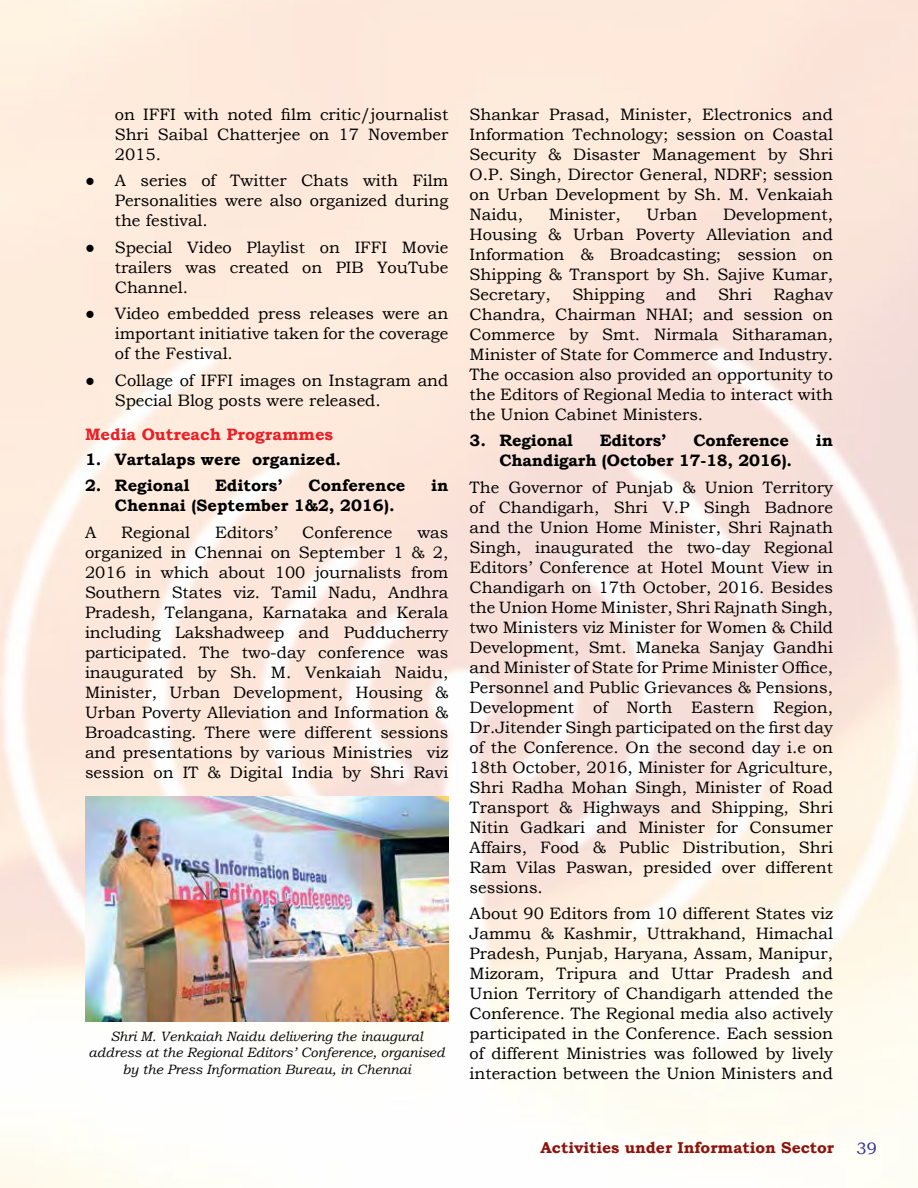
<style>
.page{position:relative;width:918px;height:1188px;background:#fff}
.page>*{position:absolute;margin:0;border:0;box-sizing:border-box;transform-origin:0 0}
.t1{font:16.5px/20px "Bookman Old Style";color:#000;text-align:justify}
.t2{font:700 16.5px "Bookman Old Style";color:#000}
.t3{font:700 16.5px "Bookman Old Style";color:#ed1d24}
.t4{font:16.5px "Bookman Old Style";color:#2e3092}
.t5{font:700 15.75px "Bookman Old Style";color:#8d120e}
.t6{font:italic 13.5px/16.2px "Bookman Old Style";color:#000;text-align:center}
.s1{font-weight:700}
</style>
<div class="page">
<img style="left:0;top:0;width:918px;height:1188px">
<img style="left:85px;top:797px;width:363px;height:225px">
<p class="t1" style="left:115px;top:104px;width:335px">on IFFI with noted film critic/journalist Shri Saibal Chatterjee on 17 November 2015.</p>
<p class="t1" style="left:115px;top:171px;width:335px;text-indent:-30px">● A series of Twitter Chats with Film Personalities were also organized during the festival.</p>
<p class="t1" style="left:115px;top:237px;width:335px;text-indent:-30px">● Special Video Playlist on IFFI Movie trailers was created on PIB YouTube Channel.</p>
<p class="t1" style="left:115px;top:304px;width:335px;text-indent:-30px">● Video embedded press releases were an important initiative taken for the coverage of the Festival.</p>
<p class="t1" style="left:115px;top:370px;width:335px;text-indent:-30px">● Collage of IFFI images on Instagram and<br>Special Blog posts were released.</p>
<p class="t3" style="left:85px;top:423px;width:250px">Media Outreach Programmes</p>
<p class="t2" style="left:85px;top:447px;width:258px">1. Vartalaps were organized.</p>
<p class="t2" style="left:85px;top:474px;width:106px">2. Regional</p>
<p class="t2" style="left:215px;top:474px;width:69px">Editors’</p>
<p class="t2" style="left:308px;top:474px;width:99px">Conference</p>
<p class="t2" style="left:431px;top:474px;width:19px">in</p>
<p class="t2" style="left:115px;top:494px;width:281px">Chennai (September 1&amp;2, 2016).</p>
<p class="t1" style="left:85px;top:522px;width:13px">A</p>
<p class="t1" style="left:121px;top:522px;width:70px">Regional</p>
<p class="t1" style="left:215px;top:522px;width:64px">Editors’</p>
<p class="t1" style="left:302px;top:522px;width:92px">Conference</p>
<p class="t1" style="left:85px;top:522px;width:365px;text-indent:332px">was organized in Chennai on September 1 &amp; 2, 2016 in which about 100 journalists from Southern States viz. Tamil Nadu, Andhra Pradesh, Telangana, Karnataka and Kerala including Lakshadweep and Pudducherry participated. The two-day conference was inaugurated by Sh. M. Venkaiah Naidu, Minister, Urban Development, Housing &amp; Urban Poverty Alleviation and Information &amp; Broadcasting. There were different sessions and presentations by various Ministries viz session on IT &amp; Digital India by Shri Ravi</p>
<p class="t6" style="left:89px;top:1028px;width:358px">Shri M. Venkaiah Naidu delivering the inaugural address at the Regional Editors’ Conference, organised by the Press Information Bureau, in Chennai</p>
<p class="t1" style="left:470px;top:104px;width:365px">Shankar Prasad, Minister, Electronics and Information Technology; session on Coastal Security &amp; Disaster Management by Shri O.P. Singh, Director General, NDRF; session on Urban Development by Sh. M. Venkaiah Naidu,</p>
<p class="t1" style="left:470px;top:204px;width:365px;text-indent:253px">Development, Housing &amp; Urban Poverty Alleviation and Information &amp; Broadcasting; session on Shipping &amp; Transport by Sh. Sajive Kumar, Secretary,</p>
<p class="t1" style="left:549px;top:204px;width:73px">Minister,</p>
<p class="t1" style="left:647px;top:204px;width:52px">Urban</p>
<p class="t1" style="left:470px;top:284px;width:365px;text-indent:304px">Raghav Chandra, Chairman NHAI; and session on Commerce by Smt. Nirmala Sitharaman, Minister of State for Commerce and Industry.<br>The occasion also provided an opportunity to the Editors of Regional Media to interact with the Union Cabinet Ministers.</p>
<p class="t2" style="left:470px;top:429px;width:105px">3. Regional</p>
<p class="t2" style="left:600px;top:429px;width:68px">Editors’</p>
<p class="t2" style="left:693px;top:429px;width:97px">Conference</p>
<p class="t2" style="left:816px;top:429px;width:18px">in</p>
<p class="t1" style="left:470px;top:447px;width:365px;line-height:26.4px;text-indent:30px"><span class="s1">Chandigarh (October 17-18, 2016).<br></span>The Governor of Punjab &amp; Union Territory</p>
<p class="t1" style="left:470px;top:497px;width:365px">of Chandigarh, Shri V.P Singh Badnore and the Union Home Minister, Shri Rajnath Singh, inaugurated the two-day Regional Editors’ Conference at Hotel Mount View in Chandigarh on 17th October, 2016. Besides the Union Home Minister, Shri Rajnath Singh, two Ministers viz Minister for Women &amp; Child Development, Smt. Maneka Sanjay Gandhi and Minister of State for Prime Minister Office, Personnel and Public Grievances &amp; Pensions, Development of North Eastern Region, Dr.Jitender Singh participated on the first day of the Conference. On the second day i.e on 18th October, 2016, Minister for Agriculture, Shri Radha Mohan Singh, Minister of Road Transport &amp; Highways and Shipping, Shri Nitin Gadkari and Minister for Consumer Affairs, Food &amp; Public Distribution, Shri Ram Vilas Paswan, presided over different sessions.</p>
<p class="t1" style="left:470px;top:904px;width:365px">About 90 Editors from 10 different States viz Jammu &amp; Kashmir, Uttrakhand, Himachal Pradesh, Punjab, Haryana, Assam, Manipur, Mizoram, Tripura and Uttar Pradesh and Union Territory of Chandigarh attended the Conference. The Regional media also actively participated in the Conference. Each session of different Ministries was followed by lively interaction between the Union Ministers and</p>
<p class="t1" style="left:572px;top:284px;width:73px">Shipping</p>
<p class="t1" style="left:666px;top:284px;width:32px">and</p>
<p class="t1" style="left:718px;top:284px;width:35px">Shri</p>
<p class="t5" style="left:541px;top:1136px;width:295px">Activities under Information Sector</p>
<p class="t4" style="left:857px;top:1137px;width:22px">39</p>
</div>
